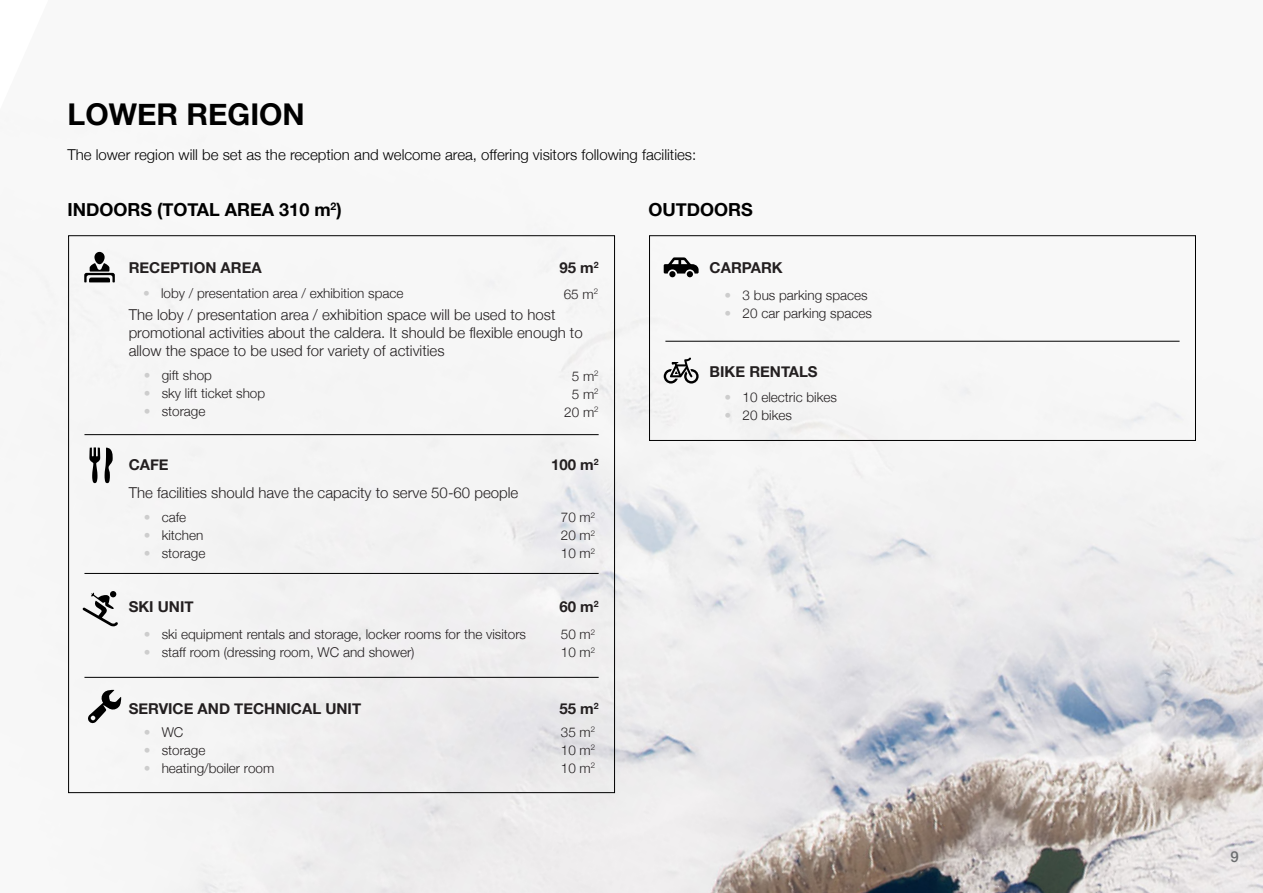
<style>
.page{position:relative;width:1263px;height:893px;background:#fff}
.page>*{position:absolute;margin:0;border:0;box-sizing:border-box;transform-origin:0 0}
.t1{font:700 30px "Helvetica Neue";color:#000}
.t2{font:700 18px "Helvetica Neue";color:#000}
.t3{font:300 15px/18px "Helvetica Neue";color:#231f20}
.t4{font:300 15px "Helvetica Neue";color:#000}
.t5{font:700 15px "Helvetica Neue";color:#231f20}
.t6{font:500 15px "Helvetica Neue";color:#6d6e70}
.t7{font:300 13.5px/18px "Helvetica Neue";color:#231f20;text-align:justify}
.s1{color:#cdcdcd}
</style>
<div class="page">
<img style="left:32px;top:223px;width:1231px;height:670px">
<svg style="left:84px;top:252px;width:31px;height:30px"></svg>
<hr style="left:84px;top:573px;width:515px;height:1px;background:#000">
<div style="left:649px;top:235px;width:547px;height:206px;border:1px solid #000"></div>
<hr style="left:665px;top:341px;width:514px;height:1px;background:#000">
<hr style="left:84px;top:434px;width:515px;height:1px;background:#000">
<svg style="left:89px;top:447px;width:24px;height:36px"></svg>
<hr style="left:84px;top:677px;width:515px;height:1px;background:#000">
<svg style="left:82px;top:591px;width:36px;height:35px"></svg>
<svg style="left:87px;top:690px;width:34px;height:34px"></svg>
<svg style="left:664px;top:257px;width:35px;height:20px"></svg>
<svg style="left:664px;top:357px;width:35px;height:27px"></svg>
<h1 class="t1" style="left:68px;top:91px;width:239px">LOWER REGION</h1>
<p class="t4" style="left:67px;top:142px;width:630px">The lower region will be set as the reception and welcome area, offering visitors following facilities:</p>
<h2 class="t2" style="left:68px;top:195px;width:276px">INDOORS (TOTAL AREA 310 m<sup>2</sup>)</h2>
<p class="t5" style="left:129px;top:256px;width:135px">RECEPTION AREA</p>
<p class="t5" style="left:559px;top:256px;width:41px">95 m<sup>2</sup></p>
<p class="t3" style="left:129px;top:305px;width:455px">The loby / presentation area / exhibition space will be used to host promotional activities about the caldera. It should be flexible enough to allow the space to be used for variety of activities</p>
<p class="t7" style="left:143px;top:283px;width:262px"><span class="s1">•</span> loby / presentation area / exhibition space</p>
<p class="t7" style="left:564px;top:284px;width:36px">65 m<sup>2</sup></p>
<p class="t7" style="left:144px;top:365px;width:70px"><span class="s1">•</span> gift shop</p>
<p class="t7" style="left:144px;top:383px;width:123px"><span class="s1">•</span> sky lift ticket shop</p>
<p class="t7" style="left:144px;top:401px;width:63px"><span class="s1">•</span> storage</p>
<p class="t7" style="left:564px;top:366px;width:36px;text-align:center">5 m<sup>2<br></sup>5 m<sup>2<br></sup>20 m<sup>2</sup></p>
<p class="t5" style="left:129px;top:453px;width:42px">CAFE</p>
<p class="t5" style="left:551px;top:453px;width:49px">100 m<sup>2</sup></p>
<p class="t3" style="left:129px;top:483px;width:391px">The facilities should have the capacity to serve 50-60 people</p>
<p class="t7" style="left:144px;top:507px;width:44px"><span class="s1">•</span> cafe</p>
<p class="t7" style="left:144px;top:525px;width:61px"><span class="s1">•</span> kitchen</p>
<p class="t7" style="left:144px;top:543px;width:63px"><span class="s1">•</span> storage</p>
<p class="t7" style="left:561px;top:507px;width:36px">70 m<sup>2<br></sup>20 m<sup>2<br></sup>10 m<sup>2</sup></p>
<p class="t5" style="left:129px;top:595px;width:66px">SKI UNIT</p>
<p class="t5" style="left:559px;top:595px;width:41px">60 m<sup>2</sup></p>
<p class="t7" style="left:561px;top:624px;width:36px">50 m<sup>2<br></sup>10 m<sup>2</sup></p>
<p class="t7" style="left:144px;top:624px;width:384px"><span class="s1">•</span> ski equipment rentals and storage, locker rooms for the visitors</p>
<p class="t7" style="left:144px;top:642px;width:272px"><span class="s1">•</span> staff room (dressing room, WC and shower)</p>
<p class="t5" style="left:129px;top:697px;width:234px">SERVICE AND TECHNICAL UNIT</p>
<p class="t5" style="left:559px;top:697px;width:41px">55 m<sup>2</sup></p>
<p class="t7" style="left:561px;top:722px;width:36px">35 m<sup>2<br></sup>10 m<sup>2<br></sup>10 m<sup>2</sup></p>
<p class="t7" style="left:144px;top:722px;width:41px"><span class="s1">•</span> WC</p>
<p class="t7" style="left:144px;top:740px;width:63px"><span class="s1">•</span> storage</p>
<p class="t7" style="left:144px;top:758px;width:132px"><span class="s1">•</span> heating/boiler room</p>
<h2 class="t2" style="left:648px;top:195px;width:106px">OUTDOORS</h2>
<p class="t5" style="left:710px;top:256px;width:75px">CARPARK</p>
<p class="t7" style="left:725px;top:285px;width:145px"><span class="s1">•</span> 3 bus parking spaces</p>
<p class="t7" style="left:725px;top:303px;width:149px"><span class="s1">•</span> 20 car parking spaces</p>
<p class="t5" style="left:710px;top:360px;width:110px">BIKE RENTALS</p>
<p class="t7" style="left:725px;top:387px;width:114px"><span class="s1">•</span> 10 electric bikes</p>
<p class="t7" style="left:725px;top:405px;width:69px"><span class="s1">•</span> 20 bikes</p>
<p class="t6" style="left:1230px;top:845px;width:10px">9</p>
</div>
